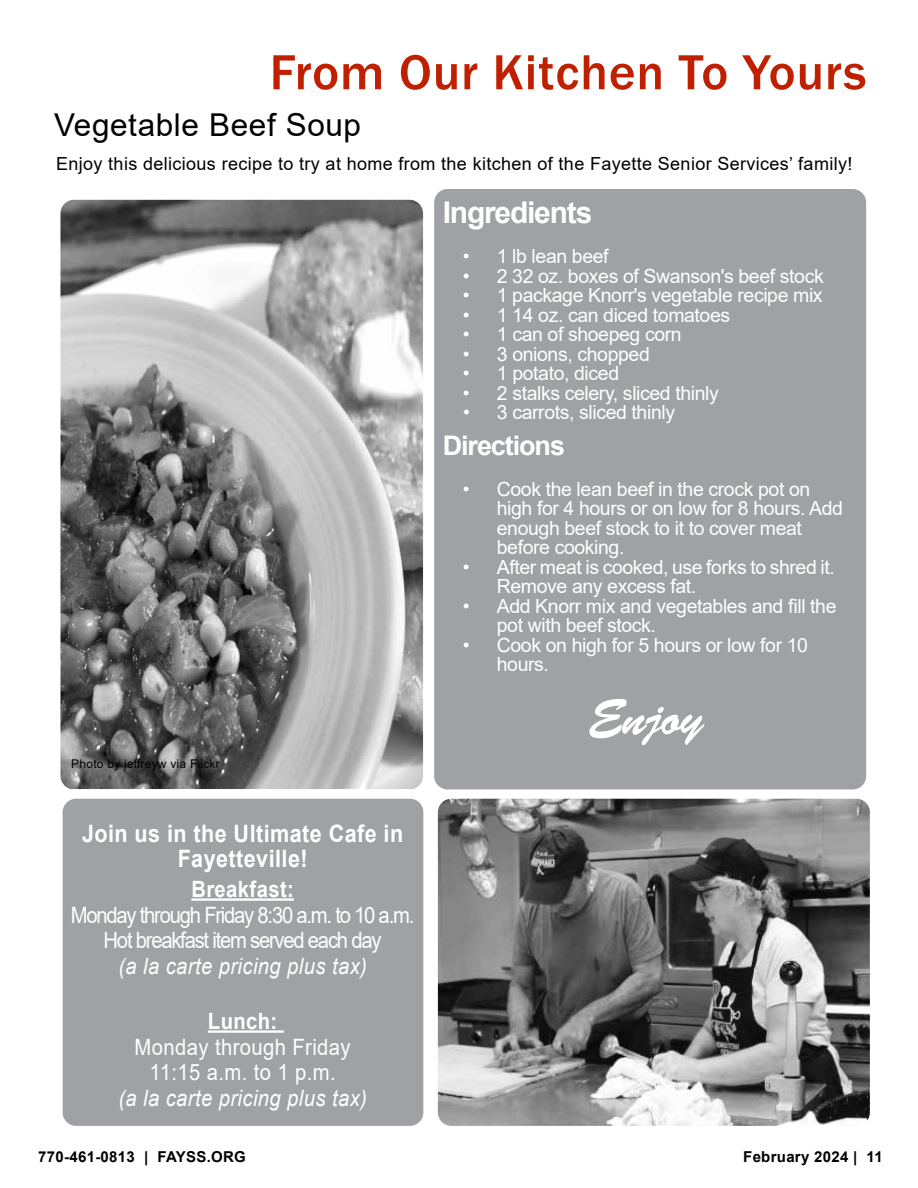
<style>
.page{position:relative;width:918px;height:1188px;background:#fff}
.page>*{position:absolute;margin:0;border:0;box-sizing:border-box;transform-origin:0 0}
.t1{font:500 51px "Franklin Gothic";letter-spacing:.015em;color:#c12000}
.t2{font:51px "Brush Script Std";letter-spacing:-.025em;color:#fff}
.t3{font:31.5px "Arial";letter-spacing:.02em;color:#030000}
.t4{font:700 30px "Arial";letter-spacing:-.04em;color:#fff}
.t5{font:700 27px "Arial";letter-spacing:-.04em;color:#fff}
.t6{font:700 24px/25.5px "Arial";letter-spacing:.02em;color:#fff;text-align:center;scale:.9 1}
.t7{font:22.5px/25.5px "Arial";letter-spacing:-.06em;color:#fff;text-align:center;scale:.9 1}
.t8{font:italic 22.5px "Arial";letter-spacing:.02em;color:#fff;scale:.9 1}
.t9{font:22.5px/25.5px "Arial";letter-spacing:.02em;color:#fff;text-align:center;scale:.9 1}
.t10{font:700 22.5px "Arial";letter-spacing:.02em;color:#fff;scale:.9 1}
.t11{font:19.5px/19.5px "Arial";letter-spacing:-.02em;color:#fff}
.t12{font:18px "Arial";letter-spacing:.02em;color:#000}
.t13{font:700 15px "Arial";letter-spacing:.02em;color:#000}
.t14{font:12px "Arial";letter-spacing:.02em;color:#000}
</style>
<div class="page">
<div style="left:63px;top:799px;width:360px;height:327px;background:#9fa1a4;border-radius:14px"></div>
<hr style="left:191px;top:898px;width:103px;height:3px;background:#fff">
<hr style="left:208px;top:1030px;width:76px;height:3px;background:#fff">
<div style="left:434px;top:189px;width:432px;height:600px;background:#9fa1a4;border-radius:14px"></div>
<img style="left:60px;top:200px;width:363px;height:589px">
<img style="left:438px;top:799px;width:432px;height:327px">
<h1 class="t1" style="left:270px;top:41px;width:598px">From Our Kitchen To Yours</h1>
<h2 class="t3" style="left:54px;top:104px;width:309px">Vegetable Beef Soup</h2>
<p class="t12" style="left:56px;top:152px;width:798px">Enjoy this delicious recipe to try at home from the kitchen of the Fayette Senior Services’ family!</p>
<h3 class="t4" style="left:443px;top:191px;width:151px">Ingredients</h3>
<p class="t11" style="left:463px;top:246px;width:147px">• 1 lb lean beef</p>
<p class="t11" style="left:463px;top:266px;width:362px">• 2 32 oz. boxes of Swanson's beef stock</p>
<p class="t11" style="left:463px;top:285px;width:361px">• 1 package Knorr's vegetable recipe mix</p>
<p class="t11" style="left:463px;top:305px;width:269px">• 1 14 oz. can diced tomatoes</p>
<p class="t11" style="left:463px;top:324px;width:220px">• 1 can of shoepeg corn</p>
<p class="t11" style="left:463px;top:344px;width:188px">• 3 onions, chopped</p>
<p class="t11" style="left:463px;top:363px;width:158px">• 1 potato, diced</p>
<p class="t11" style="left:463px;top:383px;width:257px">• 2 stalks celery, sliced thinly</p>
<p class="t11" style="left:463px;top:402px;width:214px">• 3 carrots, sliced thinly</p>
<h3 class="t5" style="left:443px;top:427px;width:124px">Directions</h3>
<p class="t11" style="left:497px;top:479px;width:348px;text-indent:-34px">• Cook the lean beef in the crock pot on high for 4 hours or on low for 8 hours. Add enough beef stock to it to cover meat before cooking.</p>
<p class="t11" style="left:497px;top:557px;width:339px;text-indent:-34px">• After meat is cooked, use forks to shred it.<br>Remove any excess fat.</p>
<p class="t11" style="left:497px;top:596px;width:341px;text-indent:-34px">• Add Knorr mix and vegetables and fill the pot with beef stock.</p>
<p class="t11" style="left:497px;top:635px;width:313px;text-indent:-34px">• Cook on high for 5 hours or low for 10 hours.</p>
<h1 class="t2" style="left:588px;top:689px;width:117px">Enjoy</h1>
<p class="t14" style="left:71px;top:755px;width:150px">Photo by jeffreyw via Flickr</p>
<p class="t6" style="left:82px;top:821px;width:358px">Join us in the Ultimate Cafe in<br>Fayetteville!</p>
<p class="t10" style="left:191px;top:873px;width:116px">Breakfast:</p>
<p class="t7" style="left:71px;top:902px;width:383px">Monday through Friday 8:30 a.m. to 10 a.m.<br>Hot breakfast item served each day</p>
<p class="t8" style="left:118px;top:951px;width:278px">(a la carte pricing plus tax)</p>
<p class="t10" style="left:208px;top:1005px;width:79px">Lunch:</p>
<p class="t9" style="left:135px;top:1034px;width:242px">Monday through Friday<br>11:15 a.m. to 1 p.m.</p>
<p class="t8" style="left:118px;top:1083px;width:278px">(a la carte pricing plus tax)</p>
<p class="t13" style="left:38px;top:1146px;width:209px">770-461-0813 | FAYSS.ORG</p>
<p class="t13" style="left:743px;top:1146px;width:141px">February 2024 | 11</p>
</div>
